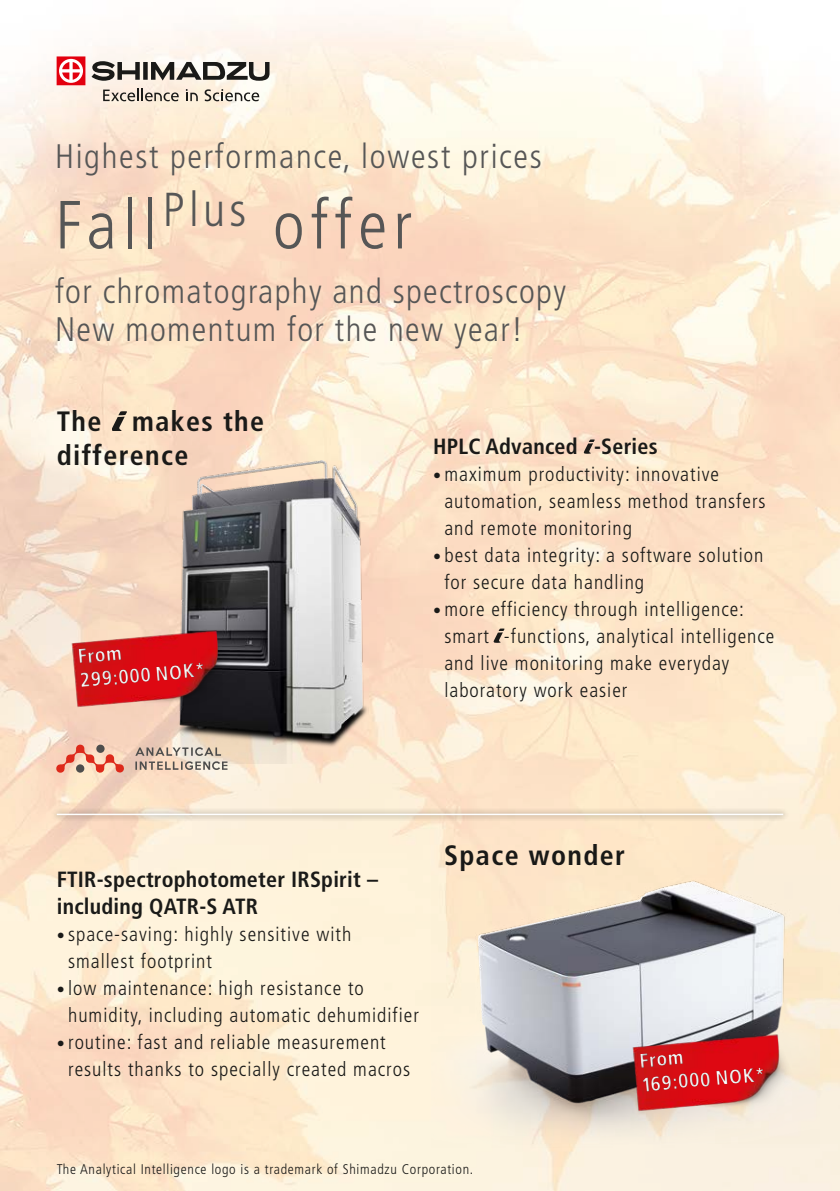
<style>
.page{position:relative;width:840px;height:1191px;background:#fff}
.page>*{position:absolute;margin:0;border:0;box-sizing:border-box;transform-origin:0 0}
.t1{font:300 condensed 68px "Frutiger LT Std";letter-spacing:.09em;color:#565656}
.t2{font:300 condensed 34px/38px "Frutiger LT Std";letter-spacing:.04em;color:#565656}
.t3{font:700 condensed 28px/34px "Frutiger LT Std";letter-spacing:.05em;color:#1a1a18}
.t4{font:700 condensed 22px/27px "Frutiger LT Std";letter-spacing:.01em;color:#1a1a18}
.t5{font:300 condensed 20px/27px "Frutiger LT Std";letter-spacing:.05em;color:#1a1a18}
.t6{font:700 condensed 20px/24px "Frutiger LT Std";color:#fff}
.t7{font:300 condensed 14px "Frutiger LT Std";letter-spacing:.05em;color:#1a1a18}
.s1{font-size:16px}
</style>
<div class="page">
<img style="left:0;top:14px;width:839px;height:1177px">
<svg style="left:57px;top:56px;width:28px;height:29px"></svg>
<svg style="left:91px;top:61px;width:49px;height:20px"></svg>
<div style="left:143px;top:62px;width:5px;height:18px;background:#1a1a18"></div>
<svg style="left:151px;top:62px;width:118px;height:19px"></svg>
<svg style="left:103px;top:89px;width:76px;height:12px"></svg>
<svg style="left:186px;top:89px;width:12px;height:12px"></svg>
<svg style="left:204px;top:89px;width:55px;height:12px"></svg>
<svg style="left:112px;top:411px;width:15px;height:20px"></svg>
<svg style="left:583px;top:439px;width:11px;height:15px"></svg>
<svg style="left:493px;top:628px;width:11px;height:15px"></svg>
<svg style="left:135px;top:747px;width:92px;height:23px"></svg>
<svg style="left:56px;top:744px;width:68px;height:30px;background:#f1ae98"></svg>
<div style="left:96px;top:744px;width:8px;height:9px;background:#4e4e4d;border-radius:50%"></div>
<div style="left:76px;top:764px;width:8px;height:8px;background:#4e4e4d;border-radius:50%"></div>
<div style="left:51px;top:807px;width:737px;height:14px;background:#1a1a18;opacity:.7"></div>
<hr style="left:57px;top:813px;width:725px;height:2px;background:#fff">
<img style="left:176px;top:460px;width:193px;height:303px">
<img style="left:431px;top:850px;width:388px;height:297px">
<img style="left:54px;top:618px;width:192px;height:107px">
<svg style="left:73px;top:631px;width:155px;height:63px;background:#c02226"></svg>
<img style="left:615px;top:1022px;width:192px;height:107px">
<svg style="left:634px;top:1036px;width:153px;height:62px;background:#ce2e33"></svg>
<h2 class="t2" style="left:55px;top:138px;width:488px">Highest performance, lowest prices</h2>
<h1 class="t1" style="left:55px;top:186px;width:358px">Fall<sup>Plus</sup> offer</h1>
<h2 class="t2" style="left:55px;top:273px;width:512px">for chromatography and spectroscopy<br>New momentum for the new year!</h2>
<h3 class="t3" style="left:57px;top:405px;width:209px">The makes the difference</h3>
<p class="t6" style="left:77px;top:644px;width:127px;rotate:-5deg">From<br>299:000 NOK*</p>
<p class="t4" style="left:433px;top:433px;width:226px">HPLC Advanced -Series</p>
<p class="t5" style="left:444px;top:460px;width:322px;text-indent:-11px"><span class="s1">•</span> maximum productivity: innovative automation, seamless method transfers and remote monitoring</p>
<p class="t5" style="left:444px;top:541px;width:320px;text-indent:-11px"><span class="s1">•</span> best data integrity: a software solution for secure data handling</p>
<p class="t5" style="left:444px;top:595px;width:331px;text-indent:-11px"><span class="s1">•</span> more efficiency through intelligence: smart -functions, analytical intelligence and live monitoring make everyday laboratory work easier</p>
<p class="t4" style="left:57px;top:866px;width:323px">FTIR-spectrophotometer IRSpirit – including QATR-S ATR</p>
<p class="t5" style="left:68px;top:921px;width:284px;text-indent:-11px"><span class="s1">•</span> space-saving: highly sensitive with smallest footprint</p>
<p class="t5" style="left:68px;top:975px;width:352px;text-indent:-11px"><span class="s1">•</span> low maintenance: high resistance to humidity, including automatic dehumidifier</p>
<p class="t5" style="left:68px;top:1029px;width:343px;text-indent:-11px"><span class="s1">•</span> routine: fast and reliable measurement results thanks to specially created macros</p>
<h3 class="t3" style="left:444px;top:838px;width:182px">Space wonder</h3>
<p class="t6" style="left:638px;top:1048px;width:125px;rotate:-5deg">From<br>169:000 NOK*</p>
<p class="t7" style="left:57px;top:1161px;width:418px">The Analytical Intelligence logo is a trademark of Shimadzu Corporation.</p>
</div>
